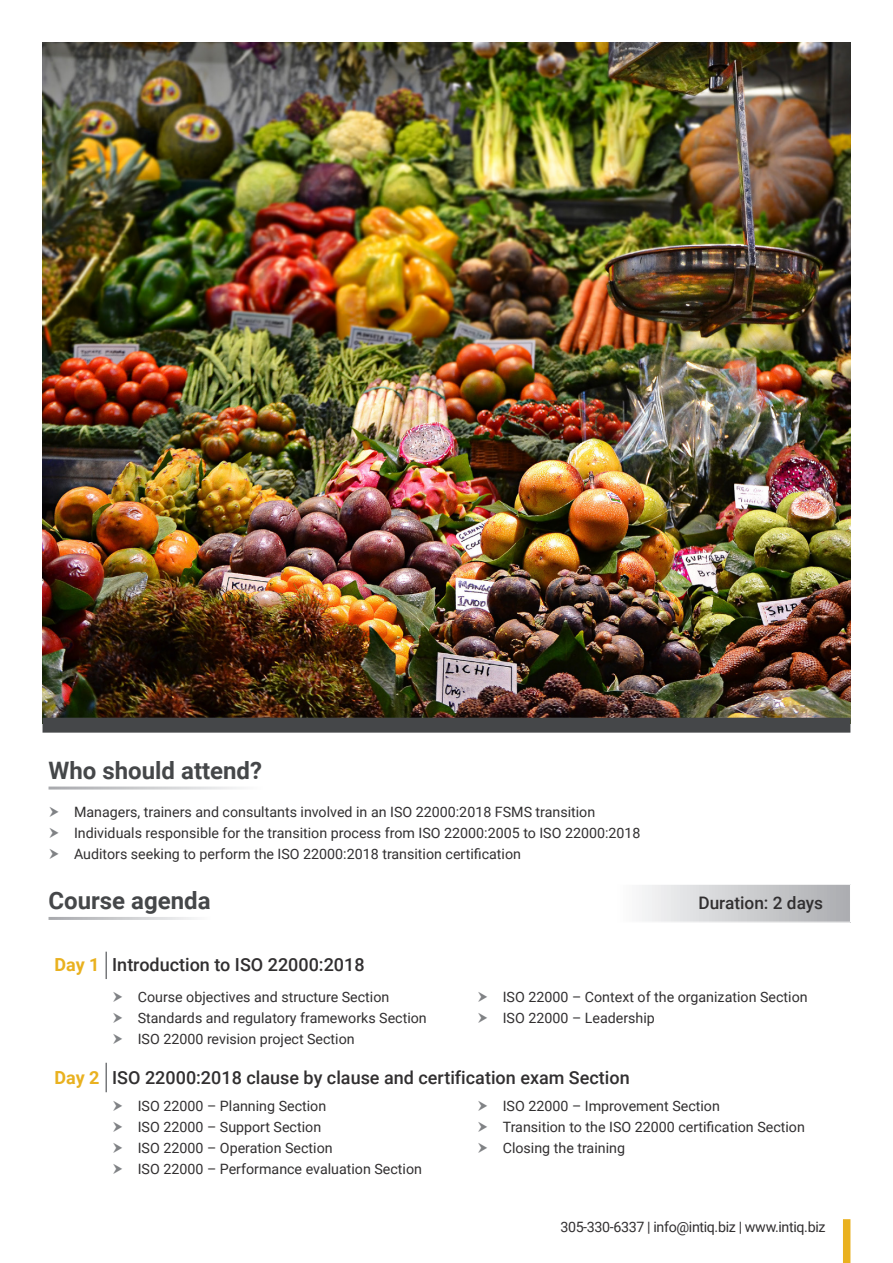
<style>
.page{position:relative;width:893px;height:1263px;background:#fff}
.page>*{position:absolute;margin:0;border:0;box-sizing:border-box;transform-origin:0 0}
.t1{font:700 24px "Roboto";color:#454749}
.t2{font:500 18px "Roboto";color:#312f30}
.t3{font:700 18px "Roboto";letter-spacing:-.005em;color:#e9b11f}
.t4{font:500 17.25px "Roboto";color:#312f30}
.Bullet_Points{font:14.25px "Roboto";color:#312f30}
.Bullet_Points-2{font:14.25px "Roboto";letter-spacing:-.025em;color:#312f30}
</style>
<div class="page">
<img style="left:43px;top:43px;width:807px;height:675px">
<div style="left:843px;top:1219px;width:7px;height:44px;background:#e9b11f"></div>
<div style="left:43px;top:718px;width:807px;height:15px;background:#454749"></div>
<svg style="left:642px;top:885px;width:208px;height:37px;background:#cfcfd2"></svg>
<hr style="left:105px;top:952px;width:2px;height:27px;background:#76787b">
<hr style="left:105px;top:1063px;width:2px;height:29px;background:#76787b">
<p class="t1" style="left:49px;top:754px;width:215px">Who should attend?</p>
<p class="Bullet_Points" style="left:74px;top:802px;width:523px">Managers, trainers and consultants involved in an ISO 22000:2018 FSMS transition</p>
<p class="Bullet_Points" style="left:74px;top:823px;width:568px">Individuals responsible for the transition process from ISO 22000:2005 to ISO 22000:2018</p>
<p class="Bullet_Points" style="left:74px;top:843px;width:448px">Auditors seeking to perform the ISO 22000:2018 transition certification</p>
<p class="t1" style="left:49px;top:884px;width:164px">Course agenda</p>
<p class="t4" style="left:698px;top:890px;width:126px">Duration: 2 days</p>
<p class="t3" style="left:55px;top:951px;width:47px">Day 1</p>
<p class="t2" style="left:112px;top:951px;width:254px">Introduction to ISO 22000:2018</p>
<p class="Bullet_Points" style="left:138px;top:987px;width:253px">Course objectives and structure Section</p>
<p class="Bullet_Points" style="left:138px;top:1008px;width:291px">Standards and regulatory frameworks Section</p>
<p class="Bullet_Points" style="left:138px;top:1029px;width:218px">ISO 22000 revision project Section</p>
<p class="Bullet_Points" style="left:503px;top:987px;width:306px">ISO 22000 – Context of the organization Section</p>
<p class="Bullet_Points" style="left:503px;top:1008px;width:154px">ISO 22000 – Leadership</p>
<p class="t3" style="left:55px;top:1065px;width:47px">Day 2</p>
<p class="t2" style="left:112px;top:1065px;width:519px">ISO 22000:2018 clause by clause and certification exam Section</p>
<p class="Bullet_Points" style="left:138px;top:1096px;width:190px">ISO 22000 – Planning Section</p>
<p class="Bullet_Points" style="left:138px;top:1117px;width:185px">ISO 22000 – Support Section</p>
<p class="Bullet_Points" style="left:138px;top:1138px;width:196px">ISO 22000 – Operation Section</p>
<p class="Bullet_Points" style="left:138px;top:1159px;width:286px">ISO 22000 – Performance evaluation Section</p>
<p class="Bullet_Points" style="left:503px;top:1096px;width:219px">ISO 22000 – Improvement Section</p>
<p class="Bullet_Points" style="left:503px;top:1117px;width:304px">Transition to the ISO 22000 certification Section</p>
<p class="Bullet_Points" style="left:503px;top:1138px;width:124px">Closing the training</p>
<p class="Bullet_Points-2" style="left:560px;top:1217px;width:267px">305-330-6337 | info@intiq.biz | www.intiq.biz</p>
</div>
